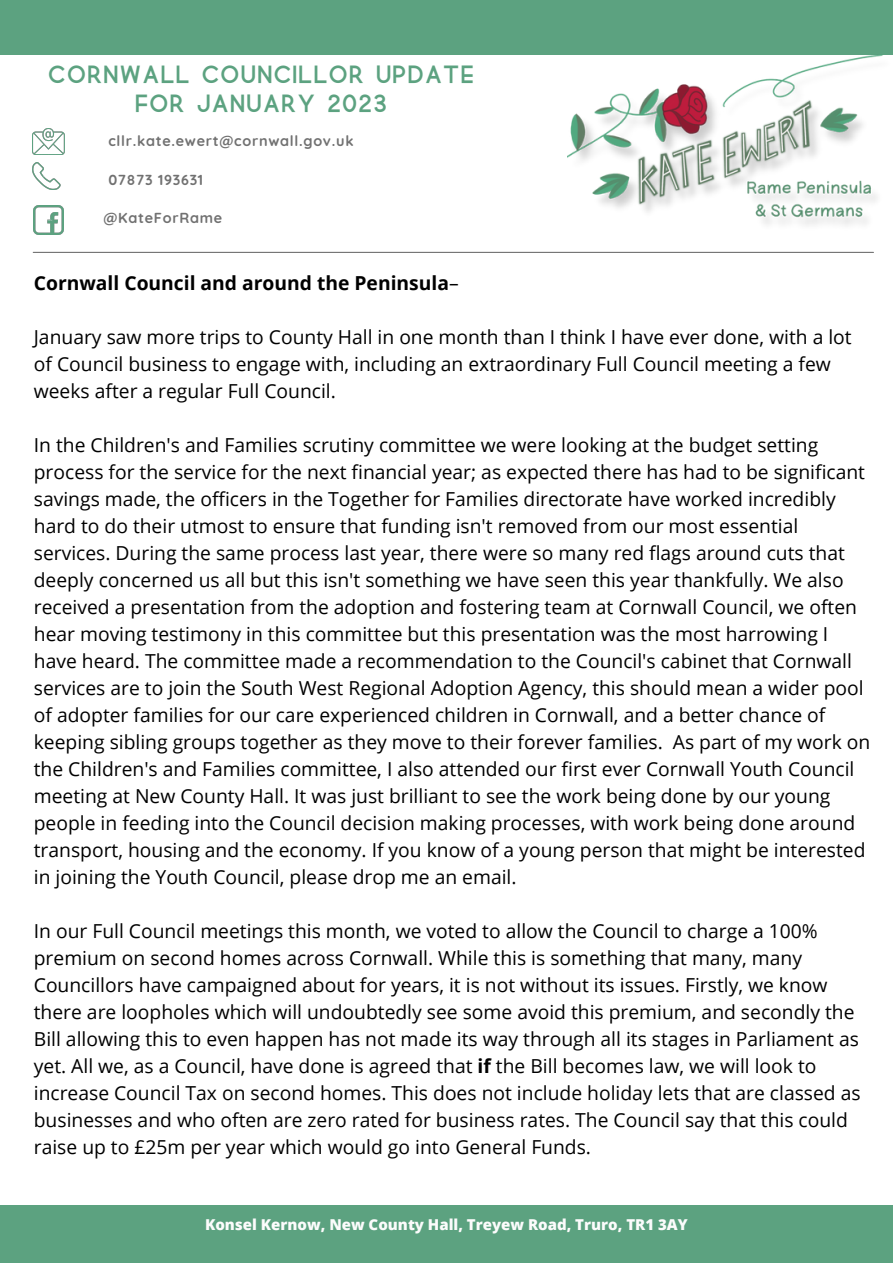
<style>
.page{position:relative;width:893px;height:1264px;background:#fff}
.page>*{position:absolute;margin:0;border:0;box-sizing:border-box;transform-origin:0 0}
.t1{font:700 21.3px/29.5px "Quick";color:#5ca280;text-align:center}
.t2{font:19.35px/27px "Open Sans";color:#000}
.t3{font:700 19.35px "Open Sans";color:#000}
.t4{font:800 15px "Open Sans";color:#fcfcfc}
.t5{font:700 14.4px "Quicksand";letter-spacing:.05em;color:#717171}
.s1{font-weight:400}
.s2{font-weight:700}
</style>
<div class="page">
<div style="left:0;top:0;width:892px;height:54px;background:#5ca280"></div>
<div style="left:0;top:1205px;width:892px;height:57px;background:#5ca280"></div>
<img style="left:567px;top:54px;width:325px;height:199px">
<img style="left:33px;top:128px;width:31px;height:26px">
<img style="left:33px;top:163px;width:28px;height:27px">
<img style="left:34px;top:205px;width:29px;height:30px">
<hr style="left:33px;top:252px;width:840px;height:1px;background:#717171">
<p class="t1" style="left:48px;top:61px;width:428px">CORNWALL COUNCILLOR UPDATE<br>FOR JANUARY 2023</p>
<p class="t5" style="left:108px;top:131px;width:247px">cllr.kate.ewert@cornwall.gov.uk</p>
<p class="t5" style="left:108px;top:170px;width:96px">07873 193631</p>
<p class="t5" style="left:104px;top:209px;width:120px">@KateForRame</p>
<p class="t3" style="left:34px;top:270px;width:426px">Cornwall Council and around the Peninsula<span class="s1">–</span></p>
<p class="t2" style="left:34px;top:323px;width:819px">January saw more trips to County Hall in one month than I think I have ever done, with a lot of Council business to engage with, including an extraordinary Full Council meeting a few weeks after a regular Full Council.</p>
<p class="t2" style="left:34px;top:431px;width:838px">In the Children's and Families scrutiny committee we were looking at the budget setting process for the service for the next financial year; as expected there has had to be significant savings made, the officers in the Together for Families directorate have worked incredibly hard to do their utmost to ensure that funding isn't removed from our most essential services. During the same process last year, there were so many red flags around cuts that deeply concerned us all but this isn't something we have seen this year thankfully. We also received a presentation from the adoption and fostering team at Cornwall Council, we often hear moving testimony in this committee but this presentation was the most harrowing I have heard. The committee made a recommendation to the Council's cabinet that Cornwall services are to join the South West Regional Adoption Agency, this should mean a wider pool of adopter families for our care experienced children in Cornwall, and a better chance of keeping sibling groups together as they move to their forever families. As part of my work on the Children's and Families committee, I also attended our first ever Cornwall Youth Council meeting at New County Hall. It was just brilliant to see the work being done by our young people in feeding into the Council decision making processes, with work being done around transport, housing and the economy. If you know of a young person that might be interested in joining the Youth Council, please drop me an email.</p>
<p class="t2" style="left:34px;top:917px;width:828px">In our Full Council meetings this month, we voted to allow the Council to charge a 100% premium on second homes across Cornwall. While this is something that many, many Councillors have campaigned about for years, it is not without its issues. Firstly, we know there are loopholes which will undoubtedly see some avoid this premium, and secondly the Bill allowing this to even happen has not made its way through all its stages in Parliament as yet. All we, as a Council, have done is agreed that <span class="s2">if</span> the Bill becomes law, we will look to increase Council Tax on second homes. This does not include holiday lets that are classed as businesses and who often are zero rated for business rates. The Council say that this could raise up to £25m per year which would go into General Funds.</p>
<p class="t4" style="left:205px;top:1213px;width:484px">Konsel Kernow, New County Hall, Treyew Road, Truro, TR1 3AY</p>
</div>
